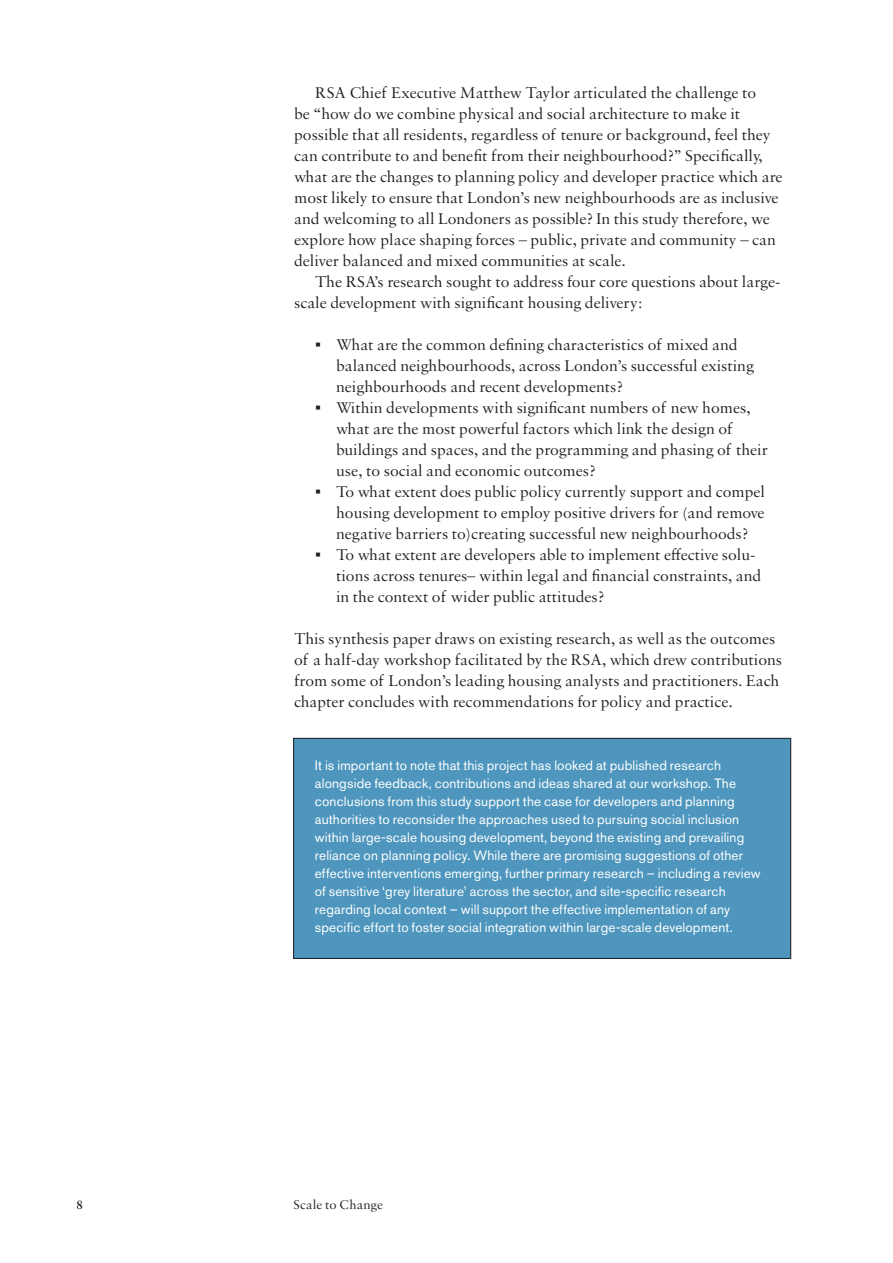
<style>
.page{position:relative;width:893px;height:1263px;background:#fff}
.page>*{position:absolute;margin:0;border:0;box-sizing:border-box;transform-origin:0 0}
.Body{font:16.5px/21px "Sabon MT Std";color:#231f20}
.Full_out{font:16.5px/21px "Sabon MT Std";color:#231f20}
.Box_full_out{font:13.5px/18px "Akzidenz Grotesk Std";letter-spacing:.01em;color:#fff}
.t1{font:13.5px "Sabon MT Std";letter-spacing:.015em;color:#231f20}
.t2{font:600 13.5px "Sabon MT Std";color:#231f20}
.s1{font-family:"Akzidenz Grotesk Std";font-weight:300;font-size:18px}
</style>
<div class="page">
<div style="left:294px;top:738px;width:497px;height:220px;background:#4e96bd"></div>
<div style="left:293px;top:738px;width:498px;height:221px;border:1px solid #231f20"></div>
<p class="Body" style="left:294px;top:81px;width:490px;text-indent:21px">RSA Chief Executive Matthew Taylor articulated the challenge to<br>be “how do we combine physical and social architecture to make it possible that all residents, regardless of tenure or background, feel they can contribute to and benefit from their neighbourhood?” Specifically, what are the changes to planning policy and developer practice which are most likely to ensure that London’s new neighbourhoods are as inclusive and welcoming to all Londoners as possible? In this study therefore, we explore how place shaping forces – public, private and community – can deliver balanced and mixed communities at scale.</p>
<p class="Body" style="left:294px;top:270px;width:488px;text-indent:21px">The RSA’s research sought to address four core questions about large&shy;scale development with significant housing delivery:</p>
<p class="Body" style="left:336px;top:333px;width:419px;text-indent:-21px"><span class="s1">•</span> What are the common defining characteristics of mixed and balanced neighbourhoods, across London’s successful existing neighbourhoods and recent developments?</p>
<p class="Body" style="left:336px;top:396px;width:433px;text-indent:-21px"><span class="s1">•</span> Within developments with significant numbers of new homes, what are the most powerful factors which link the design of buildings and spaces, and the programming and phasing of their use, to social and economic outcomes?</p>
<p class="Body" style="left:336px;top:480px;width:430px;text-align:justify;text-indent:-21px"><span class="s1">•</span> To what extent does public policy currently support and compel housing development to employ positive drivers for (and remove negative barriers to)creating successful new neighbourhoods?</p>
<p class="Body" style="left:336px;top:543px;width:427px;text-indent:-21px"><span class="s1">•</span> To what extent are developers able to implement effective solu&shy;tions across tenures– within legal and financial constraints, and in the context of wider public attitudes?</p>
<p class="Full_out" style="left:294px;top:627px;width:489px">This synthesis paper draws on existing research, as well as the outcomes of a half-day workshop facilitated by the RSA, which drew contributions from some of London’s leading housing analysts and practitioners. Each chapter concludes with recommendations for policy and practice.</p>
<p class="Box_full_out" style="left:315px;top:756px;width:447px">It is important to note that this project has looked at published research alongside feedback, contributions and ideas shared at our workshop. The conclusions from this study support the case for developers and planning authorities to reconsider the approaches used to pursuing social inclusion within large-scale housing development, beyond the existing and prevailing reliance on planning policy. While there are promising suggestions of other effective interventions emerging, further primary research – including a review of sensitive ‘grey literature’ across the sector, and site-specific research regarding local context – will support the effective implementation of any specific effort to foster social integration within large-scale development.</p>
<p class="t2" style="left:77px;top:1196px;width:8px">8</p>
<p class="t1" style="left:293px;top:1196px;width:91px">Scale to Change</p>
</div>
